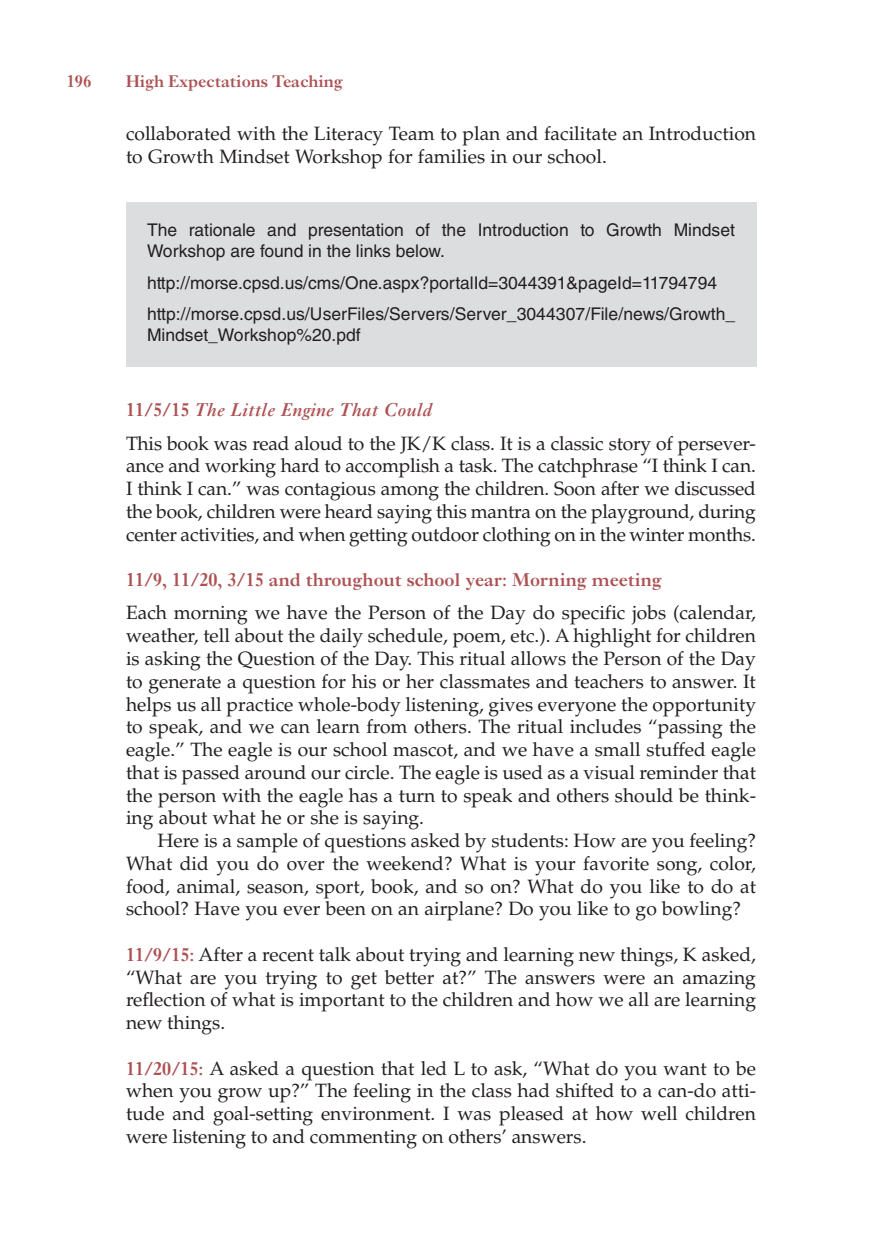
<style>
.page{position:relative;width:882px;height:1260px;background:#fff}
.page>*{position:absolute;margin:0;border:0;box-sizing:border-box;transform-origin:0 0}
.t1{font:19.25px/22.8px "Palatino LT Std";color:#231f20;text-align:justify}
.t2{font:600 19.25px "Ehrhardt";color:#ad5153}
.t3{font:italic 600 19.25px "Ehrhardt";color:#ad5153}
.t4{font:17.5px/21px "Helvetica LT Std";color:#231f20}
.t5{font:600 17.5px "Ehrhardt";color:#ad5153}
.s1{font-style:normal}
.s2{font-family:"Ehrhardt";font-weight:600;color:#ad5153}
</style>
<div class="page">
<div style="left:126px;top:203px;width:630px;height:80px;background:#dcdddf"></div>
<div style="left:126px;top:255px;width:630px;height:60px;background:#dcdddf"></div>
<div style="left:126px;top:287px;width:630px;height:80px;background:#dcdddf"></div>
<p class="t5" style="left:67px;top:71px;width:26px">196</p>
<p class="t5" style="left:126px;top:71px;width:218px">High Expectations Teaching</p>
<p class="t1" style="left:126px;top:122px;width:632px">collaborated with the Literacy Team to plan and facilitate an Introduction to Growth Mindset Workshop for families in our school.</p>
<p class="t4" style="left:147px;top:220px;width:589px">The rationale and presentation of the Introduction to Growth Mindset<br>Workshop are found in the links below.</p>
<p class="t4" style="left:147px;top:267px;width:590px;line-height:31.5px">http://morse.cpsd.us/cms/One.aspx?portalId=3044391&amp;pageId=11794794 http://morse.cpsd.us/UserFiles/Servers/Server_3044307/File/news/Growth_</p>
<p class="t4" style="left:147px;top:325px;width:215px">Mindset_Workshop%20.pdf</p>
<p class="t3" style="left:126px;top:399px;width:308px"><span class="s1">11/5/15</span> The Little Engine That Could</p>
<p class="t1" style="left:126px;top:432px;width:632px">This book was read aloud to the JK/K class. It is a classic story of persever&shy;ance and working hard to accomplish a task. The catchphrase “I think I can.<br>I think I can.” was contagious among the children. Soon after we discussed the book, children were heard saying this mantra on the playground, during center activities, and when getting outdoor clothing on in the winter months.</p>
<p class="t2" style="left:126px;top:569px;width:537px">11/9, 11/20, 3/15 and throughout school year: Morning meeting</p>
<p class="t1" style="left:126px;top:602px;width:632px">Each morning we have the Person of the Day do specific jobs (calendar, weather, tell about the daily schedule, poem, etc.). A highlight for children is asking the Question of the Day. This ritual allows the Person of the Day to generate a question for his or her classmates and teachers to answer. It helps us all practice whole-body listening, gives everyone the opportunity to speak, and we can learn from others. The ritual includes “passing the eagle.” The eagle is our school mascot, and we have a small stuffed eagle that is passed around our circle. The eagle is used as a visual reminder that the person with the eagle has a turn to speak and others should be think&shy;ing about what he or she is saying.</p>
<p class="t1" style="left:126px;top:829px;width:632px;text-indent:31px">Here is a sample of questions asked by students: How are you feeling?<br>What did you do over the weekend? What is your favorite song, color, food, animal, season, sport, book, and so on? What do you like to do at school? Have you ever been on an airplane? Do you like to go bowling?</p>
<p class="t1" style="left:126px;top:943px;width:632px"><span class="s2">11/9/15:</span> After a recent talk about trying and learning new things, K asked, “What are you trying to get better at?” The answers were an amazing reflection of what is important to the children and how we all are learning new things.</p>
<p class="t1" style="left:126px;top:1057px;width:632px"><span class="s2">11/20/15:</span> A asked a question that led L to ask, “What do you want to be when you grow up?” The feeling in the class had shifted to a can-do atti&shy;tude and goal-setting environment. I was pleased at how well children were listening to and commenting on others’ answers.</p>
</div>
